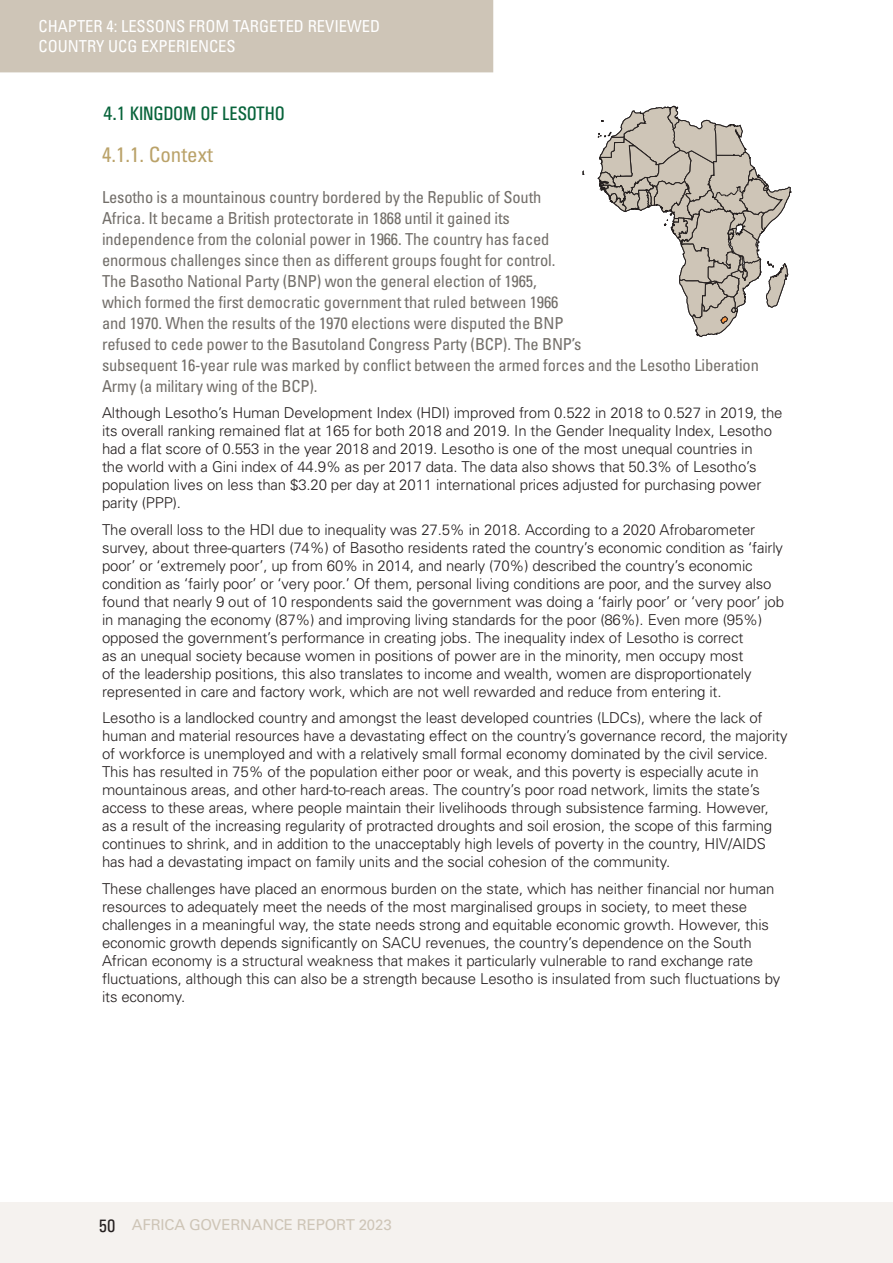
<style>
.page{position:relative;width:893px;height:1263px;background:#fff}
.page>*{position:absolute;margin:0;border:0;box-sizing:border-box;transform-origin:0 0}
.t1{font:condensed 21px "Univers";color:#baa269}
.t2{font:19.5px "Univers Condensed";letter-spacing:-.01em;color:#08643b}
.t3{font:condensed 16.5px/21px "Univers";letter-spacing:-.01em;color:#726e69}
.t4{font:condensed 16.5px/19.5px "Univers";color:#fff}
.t5{font:300 15px/18px "Univers";letter-spacing:-.01em;color:#241f1f}
.t6{font:15px "Univers LT Std";letter-spacing:-.01em;color:#cec5b7}
.s1{font-family:"Univers Condensed";font-size:18px;color:#241f1f}
</style>
<div class="page">
<div style="left:0;top:1202px;width:893px;height:61px;background:#f5f2ef"></div>
<div style="left:0;top:0;width:493px;height:72px;background:#cec5b7"></div>
<svg style="left:598px;top:106px;width:193px;height:231px"></svg>
<p class="t4" style="left:39px;top:16px;width:343px">CHAPTER 4: LESSONS FROM TARGETED REVIEWED<br>COUNTRY UCG EXPERIENCES</p>
<h2 class="t2" style="left:104px;top:102px;width:183px">4.1 KINGDOM OF LESOTHO</h2>
<h1 class="t1" style="left:102px;top:141px;width:112px">4.1.1. Context</h1>
<p class="t3" style="left:102px;top:186px;width:658px">Lesotho is a mountainous country bordered by the Republic of South<br>Africa. It became a British protectorate in 1868 until it gained its<br>independence from the colonial power in 1966. The country has faced<br>enormous challenges since then as different groups fought for control.<br>The Basotho National Party (BNP) won the general election of 1965,<br>which formed the first democratic government that ruled between 1966<br>and 1970. When the results of the 1970 elections were disputed the BNP<br>refused to cede power to the Basutoland Congress Party (BCP). The BNP’s<br>subsequent 16-year rule was marked by conflict between the armed forces and the Lesotho Liberation Army (a military wing of the BCP).</p>
<p class="t5" style="left:102px;top:404px;width:682px">Although Lesotho’s Human Development Index (HDI) improved from 0.522 in 2018 to 0.527 in 2019, the its overall ranking remained flat at 165 for both 2018 and 2019. In the Gender Inequality Index, Lesotho had a flat score of 0.553 in the year 2018 and 2019. Lesotho is one of the most unequal countries in<br>the world with a Gini index of 44.9% as per 2017 data. The data also shows that 50.3% of Lesotho’s population lives on less than $3.20 per day at 2011 international prices adjusted for purchasing power parity (PPP).</p>
<p class="t5" style="left:102px;top:520px;width:684px">The overall loss to the HDI due to inequality was 27.5% in 2018. According to a 2020 Afrobarometer survey, about three-quarters (74%) of Basotho residents rated the country’s economic condition as ‘fairly poor’ or ‘extremely poor’, up from 60% in 2014, and nearly (70%) described the country’s economic condition as ‘fairly poor’ or ‘very poor.’ Of them, personal living conditions are poor, and the survey also found that nearly 9 out of 10 respondents said the government was doing a ‘fairly poor’ or ‘very poor’ job in managing the economy (87%) and improving living standards for the poor (86%). Even more (95%) opposed the government’s performance in creating jobs. The inequality index of Lesotho is correct<br>as an unequal society because women in positions of power are in the minority, men occupy most<br>of the leadership positions, this also translates to income and wealth, women are disproportionately represented in care and factory work, which are not well rewarded and reduce from entering it.</p>
<p class="t5" style="left:102px;top:709px;width:687px">Lesotho is a landlocked country and amongst the least developed countries (LDCs), where the lack of human and material resources have a devastating effect on the country’s governance record, the majority of workforce is unemployed and with a relatively small formal economy dominated by the civil service.<br>This has resulted in 75% of the population either poor or weak, and this poverty is especially acute in mountainous areas, and other hard-to-reach areas. The country’s poor road network, limits the state’s access to these areas, where people maintain their livelihoods through subsistence farming. However,<br>as a result of the increasing regularity of protracted droughts and soil erosion, the scope of this farming continues to shrink, and in addition to the unacceptably high levels of poverty in the country, HIV/AIDS has had a devastating impact on family units and the social cohesion of the community.</p>
<p class="t5" style="left:102px;top:879px;width:680px">These challenges have placed an enormous burden on the state, which has neither financial nor human resources to adequately meet the needs of the most marginalised groups in society, to meet these challenges in a meaningful way, the state needs strong and equitable economic growth. However, this economic growth depends significantly on SACU revenues, the country’s dependence on the South African economy is a structural weakness that makes it particularly vulnerable to rand exchange rate fluctuations, although this can also be a strength because Lesotho is insulated from such fluctuations by its economy.</p>
<p class="t6" style="left:99px;top:1216px;width:294px"><span class="s1">50</span> AFRICA GOVERNANCE REPORT 2023</p>
</div>
